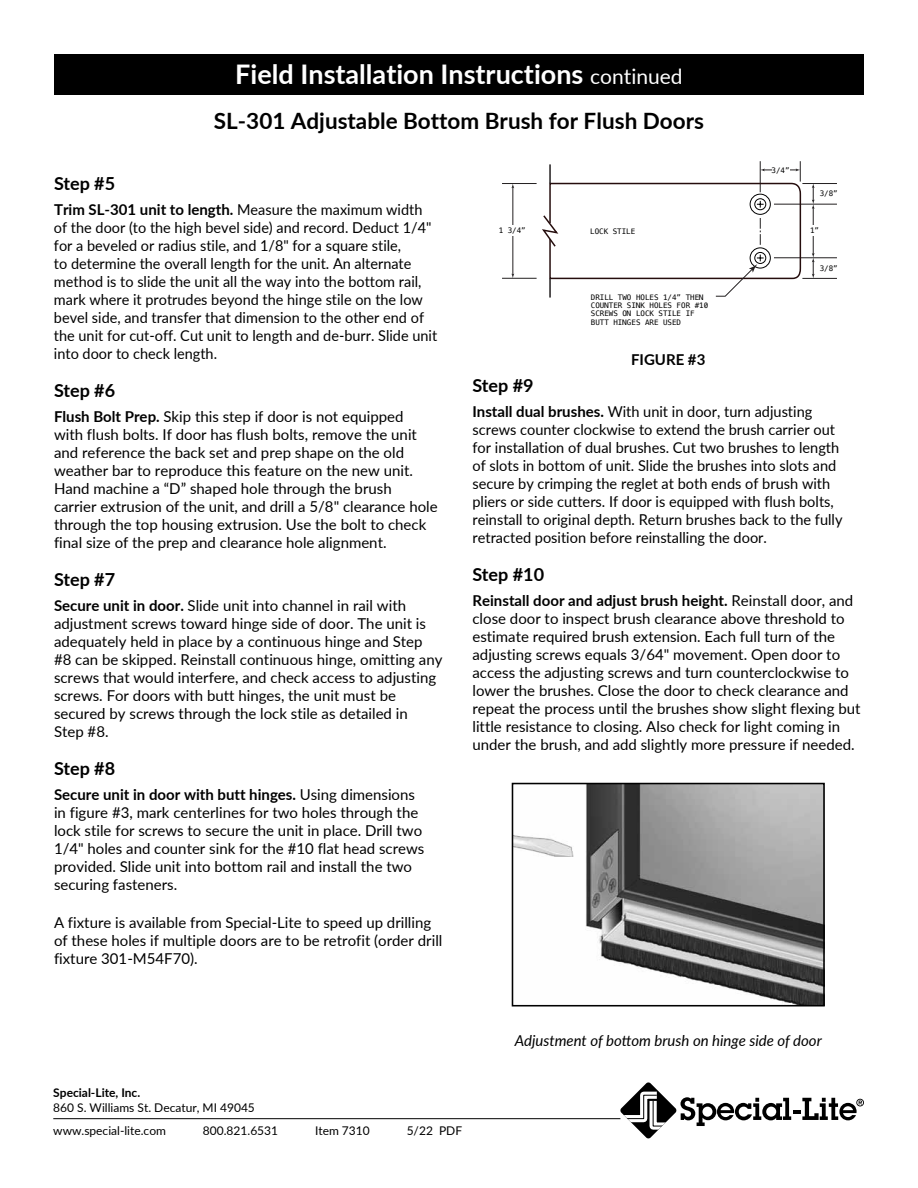
<style>
.page{position:relative;width:918px;height:1188px;background:#fff}
.page>*{position:absolute;margin:0;border:0;box-sizing:border-box;transform-origin:0 0}
.t1{font:700 27px "Lato";color:#fff}
.t2{font:700 22.5px "Lato";color:#000}
.t3{font:700 18px "Lato";letter-spacing:-.005em;color:#000}
.t4{font:15px/18px "Lato";color:#000}
.t5{font:15px/18px "Lato";color:#000;scale:.96 1}
.t6{font:italic 15px "Lato";color:#000}
.t7{font:700 15px "Lato";color:#000}
.t8{font:12px/23.1px "Lato";color:#000}
.t9{font:700 12px "Lato";color:#000}
.t10{font:7.5px/8.2px "Menlo";color:#000101}
.s1{font-weight:400;font-size:21px}
.s2{font-weight:700}
</style>
<div class="page">
<div style="left:54px;top:54px;width:810px;height:40px;background:#000"></div>
<hr style="left:53px;top:1118px;width:567px;height:1px;background:#000">
<svg style="left:620px;top:1082px;width:244px;height:57px"></svg>
<img style="left:515px;top:786px;width:307px;height:218px">
<div style="left:512px;top:783px;width:313px;height:224px;border:2px solid #000"></div>
<hr style="left:813px;top:207px;width:1px;height:48px;background:#221f20">
<svg style="left:812px;top:184px;width:3px;height:25px"></svg>
<div style="left:808px;top:225px;width:11px;height:10px;background:#fff"></div>
<hr style="left:802px;top:183px;width:35px;height:1px;background:#221f20">
<hr style="left:774px;top:204px;width:63px;height:1px;background:#221f20">
<svg style="left:812px;top:253px;width:3px;height:25px"></svg>
<hr style="left:774px;top:258px;width:63px;height:1px;background:#221f20">
<hr style="left:513px;top:187px;width:1px;height:88px;background:#221f20">
<div style="left:508px;top:225px;width:11px;height:10px;background:#fff"></div>
<hr style="left:502px;top:183px;width:35px;height:1px;background:#221f20">
<hr style="left:502px;top:278px;width:35px;height:1px;background:#221f20">
<hr style="left:802px;top:278px;width:35px;height:1px;background:#221f20">
<svg style="left:542px;top:161px;width:260px;height:137px"></svg>
<h1 class="t1" style="left:235px;top:54px;width:449px">Field Installation Instructions <span class="s1">continued</span></h1>
<h2 class="t2" style="left:214px;top:104px;width:492px">SL-301 Adjustable Bottom Brush for Flush Doors</h2>
<p class="t10" style="left:772px;top:166px;width:20px">3/4”</p>
<p class="t3" style="left:54px;top:170px;width:63px">Step #5</p>
<p class="t5" style="left:54px;top:200px;width:401px"><span class="s2">Trim SL-301 unit to length.</span> Measure the maximum width of the door (to the high bevel side) and record. Deduct 1/4" for a beveled or radius stile, and 1/8" for a square stile,<br>to determine the overall length for the unit. An alternate method is to slide the unit all the way into the bottom rail, mark where it protrudes beyond the hinge stile on the low bevel side, and transfer that dimension to the other end of the unit for cut-off. Cut unit to length and de-burr. Slide unit into door to check length.</p>
<p class="t3" style="left:54px;top:377px;width:63px">Step #6</p>
<p class="t4" style="left:54px;top:407px;width:385px"><span class="s2">Flush Bolt Prep.</span> Skip this step if door is not equipped<br>with flush bolts. If door has flush bolts, remove the unit and reference the back set and prep shape on the old weather bar to reproduce this feature on the new unit.<br>Hand machine a “D” shaped hole through the brush carrier extrusion of the unit, and drill a 5/8" clearance hole through the top housing extrusion. Use the bolt to check final size of the prep and clearance hole alignment.</p>
<p class="t3" style="left:54px;top:566px;width:63px">Step #7</p>
<p class="t4" style="left:54px;top:596px;width:390px"><span class="s2">Secure unit in door.</span> Slide unit into channel in rail with adjustment screws toward hinge side of door. The unit is adequately held in place by a continuous hinge and Step #8 can be skipped. Reinstall continuous hinge, omitting any screws that would interfere, and check access to adjusting screws. For doors with butt hinges, the unit must be secured by screws through the lock stile as detailed in<br>Step #8.</p>
<p class="t3" style="left:54px;top:755px;width:63px">Step #8</p>
<p class="t4" style="left:54px;top:785px;width:372px"><span class="s2">Secure unit in door with butt hinges.</span> Using dimensions in figure #3, mark centerlines for two holes through the lock stile for screws to secure the unit in place. Drill two 1/4" holes and counter sink for the #10 flat head screws provided. Slide unit into bottom rail and install the two securing fasteners.</p>
<p class="t4" style="left:54px;top:913px;width:390px">A fixture is available from Special-Lite to speed up drilling of these holes if multiple doors are to be retrofit (order drill fixture 301-M54F70).</p>
<p class="t10" style="left:499px;top:226px;width:29px">1 3/4”</p>
<p class="t10" style="left:590px;top:227px;width:47px">LOCK STILE</p>
<p class="t10" style="left:591px;top:293px;width:119px">DRILL TWO HOLES 1/4” THEN<br>COUNTER SINK HOLES FOR #10<br>SCREWS ON LOCK STILE IF<br>BUTT HINGES ARE USED</p>
<p class="t7" style="left:631px;top:348px;width:76px">FIGURE #3</p>
<p class="t10" style="left:820px;top:190px;width:20px">3/8”</p>
<p class="t10" style="left:810px;top:226px;width:11px">1”</p>
<p class="t10" style="left:820px;top:264px;width:20px">3/8”</p>
<p class="t3" style="left:472px;top:373px;width:63px">Step #9</p>
<p class="t4" style="left:472px;top:402px;width:372px"><span class="s2">Install dual brushes.</span> With unit in door, turn adjusting screws counter clockwise to extend the brush carrier out for installation of dual brushes. Cut two brushes to length of slots in bottom of unit. Slide the brushes into slots and secure by crimping the reglet at both ends of brush with pliers or side cutters. If door is equipped with flush bolts, reinstall to original depth. Return brushes back to the fully retracted position before reinstalling the door.</p>
<p class="t3" style="left:472px;top:562px;width:73px">Step #10</p>
<p class="t4" style="left:472px;top:591px;width:389px"><span class="s2">Reinstall door and adjust brush height.</span> Reinstall door, and close door to inspect brush clearance above threshold to estimate required brush extension. Each full turn of the adjusting screws equals 3/64" movement. Open door to access the adjusting screws and turn counterclockwise to lower the brushes. Close the door to check clearance and repeat the process until the brushes show slight flexing but little resistance to closing. Also check for light coming in under the brush, and add slightly more pressure if needed.</p>
<p class="t9" style="left:53px;top:1084px;width:88px">Special-Lite, Inc.</p>
<p class="t8" style="left:53px;top:1096px;width:203px">860 S. Williams St. Decatur, MI 49045 www.special-lite.com</p>
<p class="t8" style="left:203px;top:1119px;width:77px">800.821.6531</p>
<p class="t8" style="left:315px;top:1119px;width:56px">Item 7310</p>
<p class="t8" style="left:407px;top:1119px;width:57px">5/22 PDF</p>
<p class="t6" style="left:515px;top:1030px;width:309px">Adjustment of bottom brush on hinge side of door</p>
</div>
